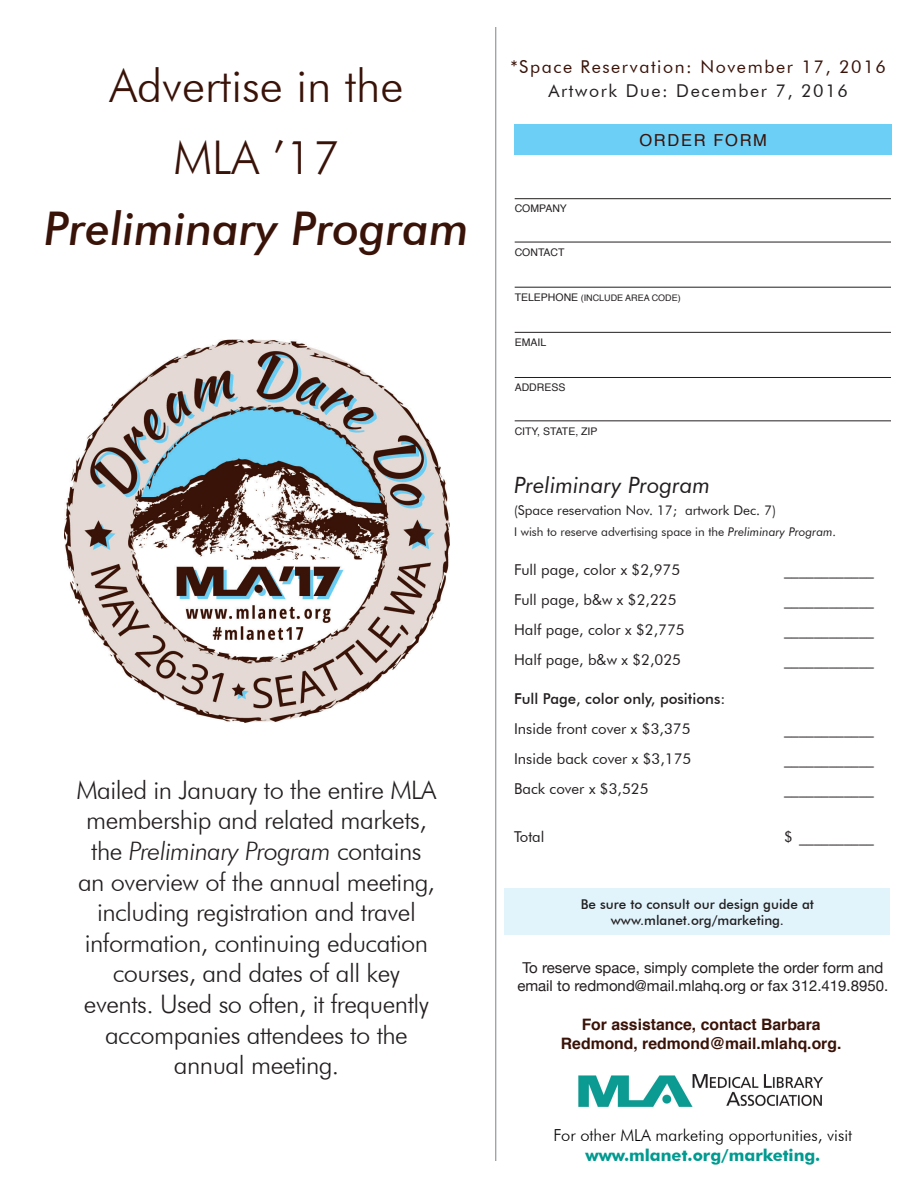
<style>
.page{position:relative;width:918px;height:1188px;background:#fff}
.page>*{position:absolute;margin:0;border:0;box-sizing:border-box;transform-origin:0 0}
.t1{font:300 46.5px/71.4px "Futura BT";color:#391208;text-align:center}
.t2{font:italic 500 46.5px "Futura BT";color:#391208}
.t3{font:300 25.5px/30.6px "Futura BT";letter-spacing:-.02em;color:#231f20;text-align:center}
.t4{font:italic 22.5px "Futura BT";color:#231f20}
.t5{font:17.7px "Futura BT";letter-spacing:.09em;color:#391208}
.t6{font:17.7px "Futura BT";letter-spacing:.09em;color:#231f20}
.t7{font:300 16.5px "Futura BT";color:#000}
.t8{font:700 16.5px "Futura BT";color:#009a90}
.t9{font:16.5px "Helvetica";letter-spacing:.1em;color:#391208}
.t10{font:700 15.75px/18.9px "Helvetica";color:#391208;text-align:center}
.t11{font:15px "Futura BT";color:#231f20}
.t12{font:15px/18px "Helvetica Neue";color:#231f20;text-align:center}
.t13{font:500 15px "Futura BT";color:#231f20}
.t14{font:500 13.5px/16.2px "Futura BT";color:#231f20;text-align:center}
.t15{font:13.5px "Futura BT";color:#231f20}
.t16{font:12px "Futura BT";color:#231f20}
.t17{font:10.5px "Helvetica";color:#231f20}
.t18{font:9px "Helvetica";color:#231f20}
.s1{font-style:italic}
.s2{font-size:10.5px}
</style>
<div class="page">
<hr style="left:495px;top:27px;width:1px;height:1134px;background:#808285">
<div style="left:505px;top:889px;width:385px;height:46px;background:#e1f4fc"></div>
<div style="left:515px;top:124px;width:377px;height:31px;background:#6bcff6"></div>
<hr style="left:515px;top:198px;width:376px;height:1px;background:#231f20">
<hr style="left:515px;top:242px;width:376px;height:1px;background:#231f20">
<hr style="left:515px;top:287px;width:376px;height:1px;background:#231f20">
<hr style="left:515px;top:332px;width:376px;height:1px;background:#231f20">
<hr style="left:515px;top:377px;width:376px;height:1px;background:#231f20">
<hr style="left:515px;top:421px;width:376px;height:1px;background:#231f20">
<img style="left:578px;top:1074px;width:245px;height:33px">
<img style="left:64px;top:339px;width:386px;height:383px">
<h1 class="t1" style="left:109px;top:50px;width:296px">Advertise in the<br>MLA ’17</h1>
<h1 class="t2" style="left:44px;top:200px;width:426px">Preliminary Program</h1>
<p class="t3" style="left:76px;top:774px;width:362px">Mailed in January to the entire MLA membership and related markets, the <span class="s1">Preliminary Program</span> contains an overview of the annual meeting, including registration and travel information, continuing education courses, and dates of all key events. Used so often, it frequently accompanies attendees to the annual meeting.</p>
<p class="t5" style="left:510px;top:56px;width:377px">*Space Reservation: November 17, 2016</p>
<p class="t6" style="left:548px;top:80px;width:301px">Artwork Due: December 7, 2016</p>
<p class="t9" style="left:639px;top:127px;width:129px">ORDER FORM</p>
<p class="t17" style="left:515px;top:201px;width:54px">COMPANY</p>
<p class="t17" style="left:515px;top:244px;width:51px">CONTACT</p>
<p class="t18" style="left:515px;top:291px;width:168px"><span class="s2">TELEPHONE</span> (INCLUDE AREA CODE)</p>
<p class="t17" style="left:515px;top:334px;width:33px">EMAIL</p>
<p class="t17" style="left:515px;top:379px;width:52px">ADDRESS</p>
<p class="t17" style="left:515px;top:423px;width:84px">CITY, STATE, ZIP</p>
<p class="t4" style="left:514px;top:472px;width:198px">Preliminary Program</p>
<p class="t15" style="left:514px;top:502px;width:264px">(Space reservation Nov. 17; artwork Dec. 7)</p>
<p class="t16" style="left:514px;top:524px;width:324px">I wish to reserve advertising space in the <span class="s1">Preliminary Program</span>.</p>
<p class="t11" style="left:514px;top:560px;width:168px">Full page, color x $2,975</p>
<p class="t11" style="left:784px;top:560px;width:91px">____________</p>
<p class="t11" style="left:514px;top:590px;width:164px">Full page, b&amp;w x $2,225</p>
<p class="t11" style="left:784px;top:590px;width:91px">____________</p>
<p class="t11" style="left:514px;top:620px;width:172px">Half page, color x $2,775</p>
<p class="t11" style="left:784px;top:620px;width:91px">____________</p>
<p class="t11" style="left:514px;top:650px;width:169px">Half page, b&amp;w x $2,025</p>
<p class="t11" style="left:784px;top:650px;width:91px">____________</p>
<p class="t13" style="left:514px;top:689px;width:213px">Full Page, color only, positions:</p>
<p class="t11" style="left:514px;top:719px;width:178px">Inside front cover x $3,375</p>
<p class="t11" style="left:784px;top:719px;width:91px">____________</p>
<p class="t11" style="left:514px;top:749px;width:179px">Inside back cover x $3,175</p>
<p class="t11" style="left:784px;top:749px;width:91px">____________</p>
<p class="t11" style="left:514px;top:779px;width:136px">Back cover x $3,525</p>
<p class="t11" style="left:784px;top:779px;width:91px">____________</p>
<p class="t11" style="left:514px;top:827px;width:32px">Total</p>
<p class="t11" style="left:784px;top:827px;width:91px">$ __________</p>
<p class="t14" style="left:581px;top:896px;width:235px">Be sure to consult our design guide at www.mlanet.org/marketing.</p>
<p class="t12" style="left:517px;top:960px;width:372px">To reserve space, simply complete the order form and email to redmond@mail.mlahq.org or fax 312.419.8950.</p>
<p class="t10" style="left:561px;top:1015px;width:282px">For assistance, contact Barbara<br>Redmond, redmond@mail.mlahq.org.</p>
<p class="t7" style="left:554px;top:1125px;width:300px">For other MLA marketing opportunities, visit</p>
<p class="t8" style="left:585px;top:1145px;width:236px">www.mlanet.org/marketing.</p>
</div>
